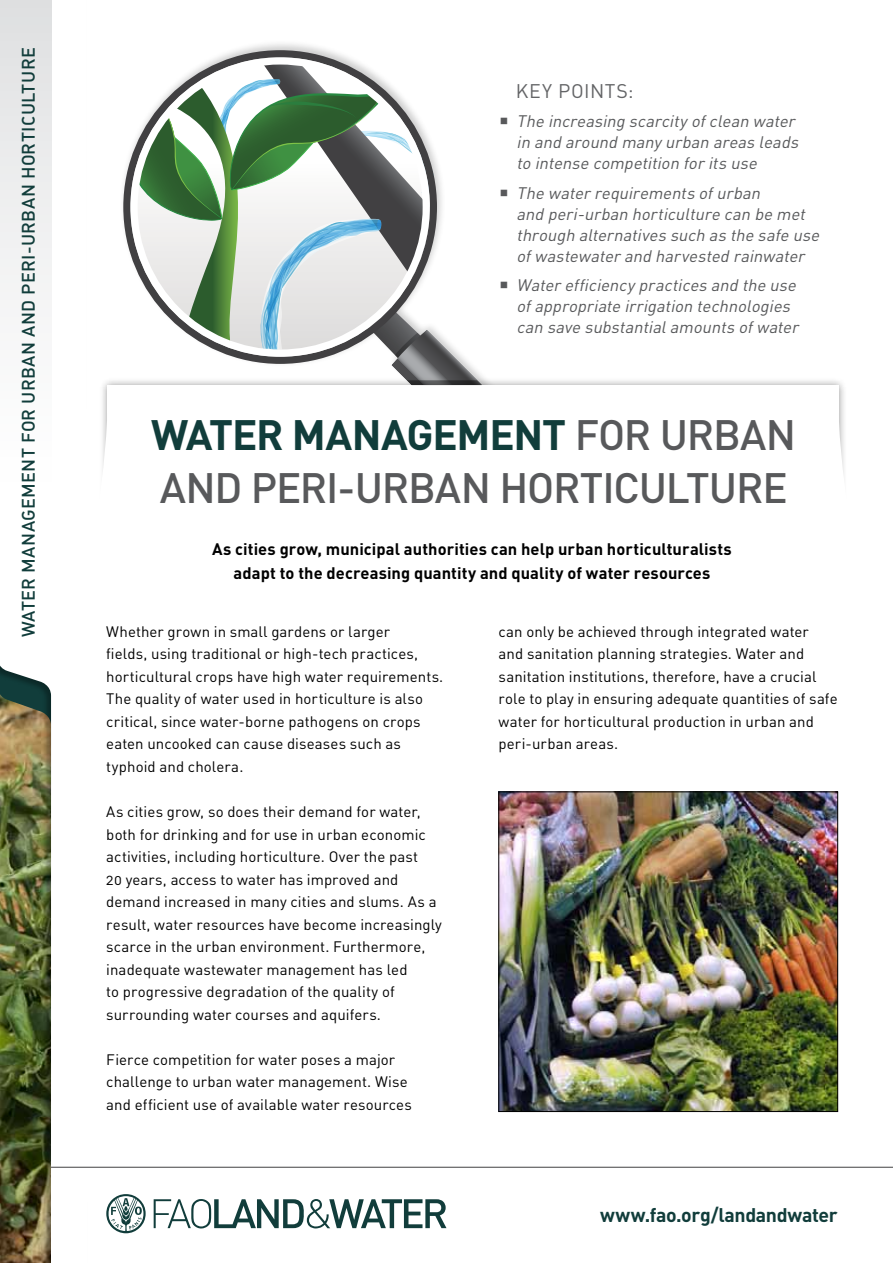
<style>
.page{position:relative;width:893px;height:1263px;background:#fff}
.page>*{position:absolute;margin:0;border:0;box-sizing:border-box;transform-origin:0 0}
.t1{font:500 42px/52.5px "DIN";letter-spacing:-.03em;color:#58595b}
.t2{font:700 19.5px "DIN";letter-spacing:-.015em;color:#113d3b}
.t3{font:19.5px "DIN";letter-spacing:.04em;color:#636466}
.t4{font:18px "DIN Medium Alternate";letter-spacing:.015em;color:#113d3b}
.t5{font:italic 16.5px/21px "DIN";color:#58595b}
.t6{font:700 16.5px/24px "DIN";letter-spacing:.005em;color:#000;text-align:center}
.t7{font:15px/22.5px "DIN Regular Alternate";letter-spacing:.005em;color:#000}
.s1{font-weight:700;color:#113d3b}
</style>
<div class="page">
<svg style="left:234px;top:44px;width:110px;height:12px"></svg>
<img style="left:0;top:0;width:88px;height:1263px">
<div style="left:0;top:0;width:51px;height:661px;background:linear-gradient(to bottom,#e2e3e4,#fff)"></div>
<svg style="left:106px;top:1194px;width:40px;height:39px"></svg>
<svg style="left:154px;top:1199px;width:292px;height:29px"></svg>
<hr style="left:51px;top:1167px;width:842px;height:1px;background:#414042">
<div style="left:99px;top:377px;width:748px;height:134px;background:#000;opacity:.4"></div>
<div style="left:107px;top:385px;width:732px;height:118px;background:#fff"></div>
<svg style="left:99px;top:392px;width:748px;height:119px"></svg>
<img style="left:500px;top:793px;width:336px;height:317px">
<div style="left:498px;top:791px;width:340px;height:321px;border:1px solid #000"></div>
<svg style="left:115px;top:56px;width:392px;height:373px"></svg>
<p class="t4" style="left:17px;top:637px;width:591px;rotate:-90deg">Water management for Urban and Peri-u rban Horticu ltu re</p>
<h2 class="t3" style="left:516px;top:79px;width:119px">KEY POINTS:</h2>
<p class="t5" style="left:517px;top:111px;width:287px">The increasing scarcity ofclean water in and around many urban areas leads to intense competition forits use</p>
<p class="t5" style="left:517px;top:182px;width:308px">The waterrequirements ofurban<br>and peri-urban horticulture can be met through alternatives such as the safe use ofwastewaterand harvested rainwater</p>
<p class="t5" style="left:517px;top:275px;width:287px">Waterefficiency practices and the use ofappropriate irrigation technologies can save substantialamounts ofwater</p>
<h1 class="t1" style="left:151px;top:408px;width:646px"><span class="s1">Water management</span> FOR URBAN<br>AND PERI-U RBAN HORTICU LTU RE</h1>
<p class="t6" style="left:212px;top:536px;width:521px">As cities grow, municipal authorities can help urban horticulturalists adapt to the decreasing quantity and quality of water resources</p>
<p class="t7" style="left:106px;top:620px;width:339px">Whether grown in small gardens or larger<br>fields, using traditional or high-tech practices, horticultural crops have high water requirements.<br>The quality of water used in horticulture is also critical, since water-borne pathogens on crops eaten uncooked can cause diseases such as typhoid and cholera.</p>
<p class="t7" style="left:106px;top:800px;width:337px">As cities grow, so does their demand for water, both for drinking and for use in urban economic activities, including horticulture. Over the past<br>20 years, access to water has improved and demand increased in many cities and slums. As a result, water resources have become increasingly scarce in the urban environment. Furthermore, inadequate wastewater management has led<br>to progressive degradation of the quality of surrounding water courses and aquifers.</p>
<p class="t7" style="left:106px;top:1047px;width:307px">Fierce competition for water poses a major challenge to urban water management. Wise and efficient use of available water resources</p>
<p class="t7" style="left:499px;top:620px;width:340px">can only be achieved through integrated water<br>and sanitation planning strategies. Water and sanitation institutions, therefore, have a crucial role to play in ensuring adequate quantities of safe water for horticultural production in urban and peri-urban areas.</p>
<h2 class="t2" style="left:600px;top:1202px;width:239px">www.fao.org/landandwater</h2>
</div>
